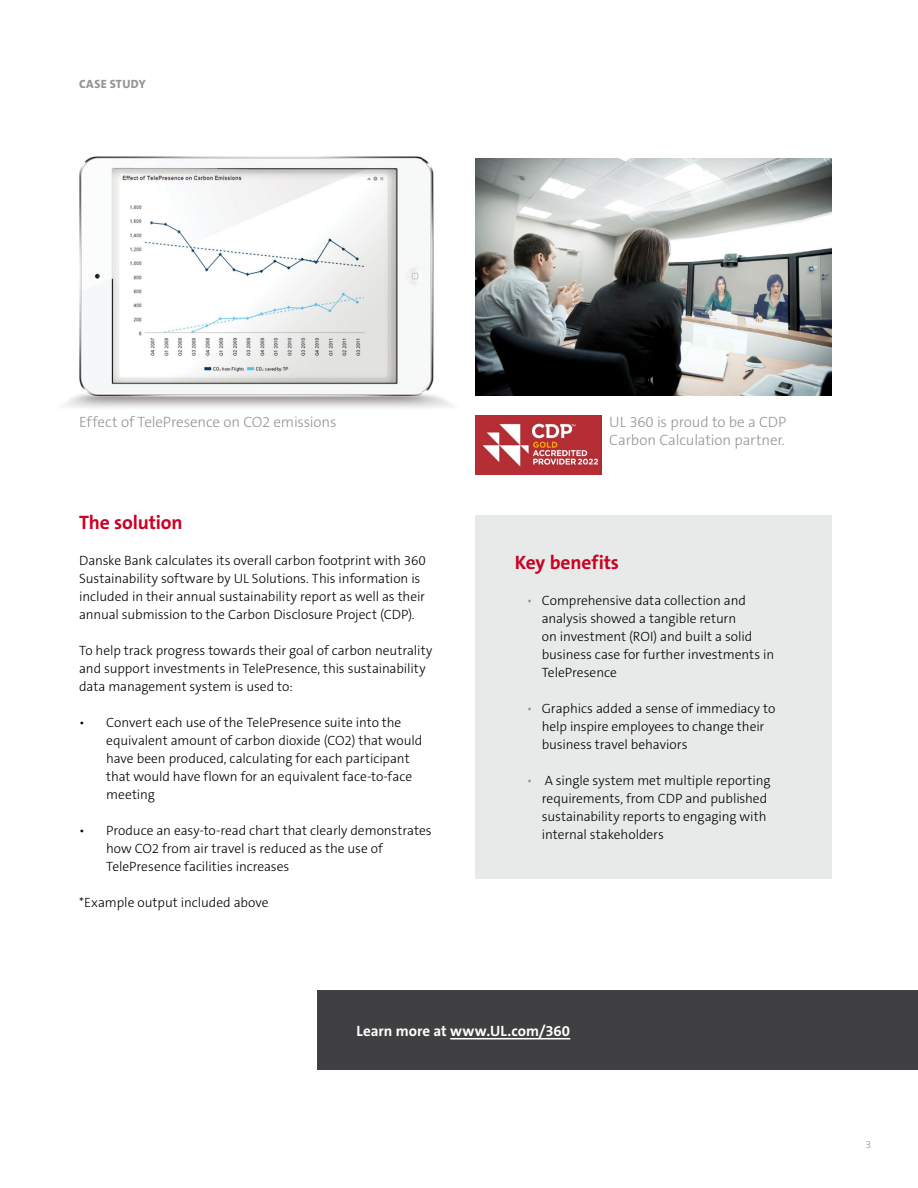
<style>
.page{position:relative;width:918px;height:1188px;background:#fff}
.page>*{position:absolute;margin:0;border:0;box-sizing:border-box;transform-origin:0 0}
.t1{font:700 19.5px "The Sans C5";letter-spacing:-.005em;color:#ca0123}
.t2{font:300 15px/18px "The Sans C5";letter-spacing:-.01em;color:#939598}
.t3{font:700 15px "The Sans C5";color:#fff}
.t4{font:300 13.5px/18px "The Sans C5";letter-spacing:-.005em;color:#000}
.t5{font:800 12px "The Sans C5";letter-spacing:.03em;color:#939598}
.t6{font:300 10.5px "The Sans C5";color:#939598}
.s1{color:#939598}
</style>
<div class="page">
<div style="left:317px;top:990px;width:601px;height:80px;background:#404042"></div>
<img style="left:65px;top:156px;width:387px;height:252px">
<img style="left:475px;top:158px;width:356px;height:238px">
<img style="left:475px;top:416px;width:127px;height:59px">
<hr style="left:450px;top:1038px;width:120px;height:2px;background:#fff">
<div style="left:475px;top:515px;width:356px;height:364px;background:#e8eae9"></div>
<p class="t5" style="left:79px;top:77px;width:68px">CASE STUDY</p>
<p class="t2" style="left:79px;top:413px;width:259px">Effect of TelePresence on CO2 emissions</p>
<p class="t2" style="left:609px;top:413px;width:178px">UL 360 is proud to be a CDP<br>Carbon Calculation partner.</p>
<h1 class="t1" style="left:79px;top:510px;width:105px">The solution</h1>
<p class="t4" style="left:79px;top:552px;width:348px">Danske Bank calculates its overall carbon footprint with 360<br>Sustainability software by UL Solutions. This information is included in their annual sustainability report as well as their annual submission to the Carbon Disclosure Project (CDP).</p>
<p class="t4" style="left:79px;top:642px;width:355px">To help track progress towards their goal of carbon neutrality and support investments in TelePresence, this sustainability data management system is used to:</p>
<p class="t4" style="left:106px;top:714px;width:318px;text-indent:-27px">• Convert each use of the TelePresence suite into the equivalent amount of carbon dioxide (CO2) that would have been produced, calculating for each participant that would have flown for an equivalent face-to-face meeting</p>
<p class="t4" style="left:106px;top:822px;width:327px;text-indent:-27px">• Produce an easy-to-read chart that clearly demonstrates how CO2 from air travel is reduced as the use of<br>TelePresence facilities increases</p>
<p class="t4" style="left:79px;top:894px;width:191px">*Example output included above</p>
<h1 class="t1" style="left:515px;top:550px;width:106px">Key benefits</h1>
<p class="t4" style="left:542px;top:591px;width:234px;text-indent:-15px"><span class="s1">•</span> Comprehensive data collection and analysis showed a tangible return<br>on investment (ROI) and built a solid business case for further investments in<br>TelePresence</p>
<p class="t4" style="left:542px;top:699px;width:235px;text-indent:-15px"><span class="s1">•</span> Graphics added a sense of immediacy to help inspire employees to change their business travel behaviors</p>
<p class="t4" style="left:542px;top:771px;width:230px;text-indent:-15px"><span class="s1">•</span> A single system met multiple reporting requirements, from CDP and published sustainability reports to engaging with internal stakeholders</p>
<p class="t3" style="left:357px;top:1021px;width:215px">Learn more at www.UL.com/360</p>
<p class="t6" style="left:866px;top:1137px;width:7px">3</p>
</div>
